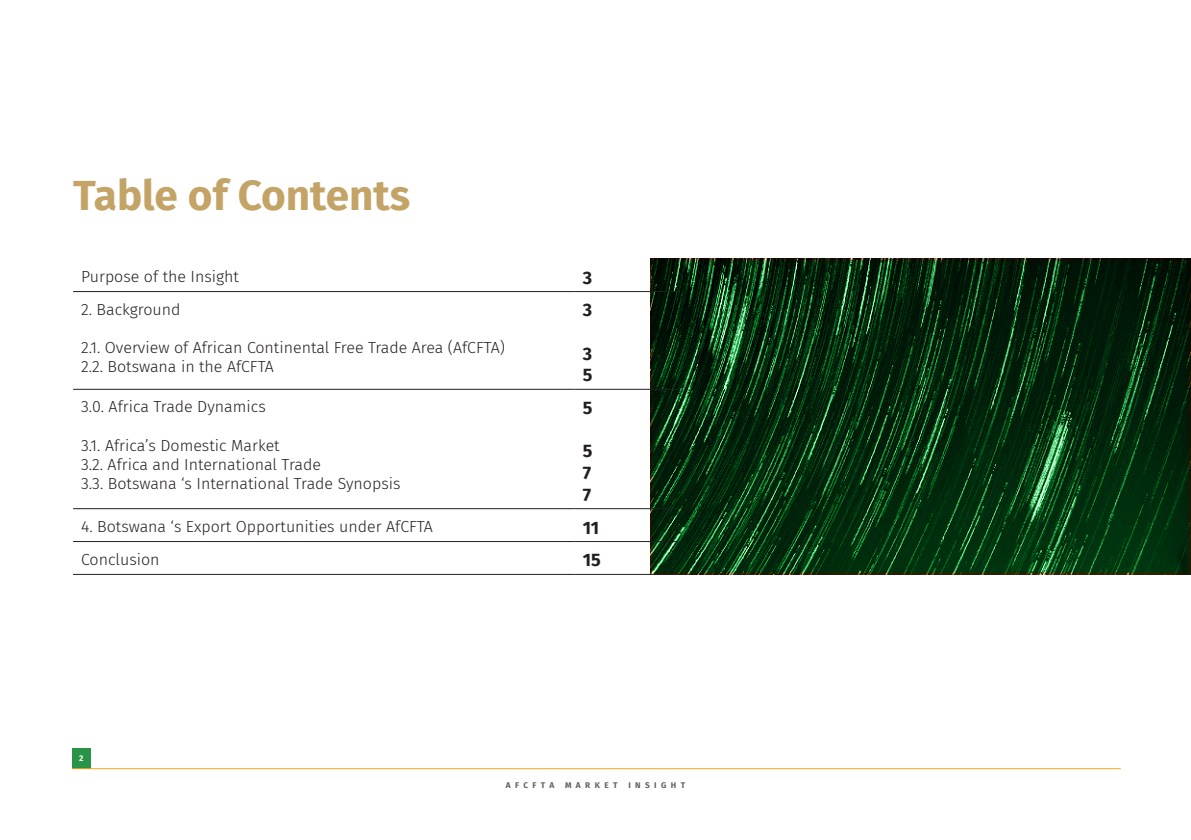
<style>
.page{position:relative;width:1191px;height:840px;background:#fff}
.page>*{position:absolute;margin:0;border:0;box-sizing:border-box;transform-origin:0 0}
.t1{font:700 42.2px "Fira Sans";color:#c3a466}
.t2{font:700 18px/21.6px "Fira Sans";color:#231f20}
.t3{font:300 16px/19.2px "Fira Sans";color:#231f20}
.t4{font:700 8.2px "Fira Sans";letter-spacing:.535em;color:#645f60}
.t5{font:700 8.2px "Fira Sans";color:#fff}
</style>
<div class="page">
<div style="left:72px;top:747px;width:19px;height:20px;background:#299347"></div>
<hr style="left:72px;top:767px;width:1048px;height:1px;background:#f4a51f">
<img style="left:650px;top:258px;width:541px;height:316px">
<hr style="left:73px;top:291px;width:501px;height:1px;background:#231f20">
<hr style="left:574px;top:291px;width:104px;height:1px;background:#231f20">
<hr style="left:73px;top:389px;width:501px;height:1px;background:#231f20">
<hr style="left:574px;top:389px;width:104px;height:1px;background:#231f20">
<hr style="left:73px;top:508px;width:501px;height:1px;background:#231f20">
<hr style="left:574px;top:508px;width:104px;height:1px;background:#231f20">
<hr style="left:73px;top:541px;width:501px;height:1px;background:#231f20">
<hr style="left:574px;top:541px;width:104px;height:1px;background:#231f20">
<hr style="left:73px;top:573px;width:501px;height:1px;background:#231f20">
<hr style="left:574px;top:573px;width:104px;height:1px;background:#231f20">
<h1 class="t1" style="left:73px;top:159px;width:339px">Table of Contents</h1>
<p class="t3" style="left:81px;top:266px;width:159px">Purpose of the Insight</p>
<p class="t2" style="left:582px;top:265px;width:11px">3</p>
<p class="t3" style="left:81px;top:299px;width:101px">2. Background</p>
<p class="t3" style="left:81px;top:337px;width:425px">2.1. Overview of African Continental Free Trade Area (AfCFTA)<br>2.2. Botswana in the AfCFTA</p>
<p class="t2" style="left:582px;top:298px;width:11px">3</p>
<p class="t2" style="left:582px;top:341px;width:11px">3<br>5</p>
<p class="t3" style="left:81px;top:397px;width:186px">3.0. Africa Trade Dynamics</p>
<p class="t3" style="left:81px;top:435px;width:321px">3.1. Africa’s Domestic Market<br>3.2. Africa and International Trade<br>3.3. Botswana ‘s International Trade Synopsis</p>
<p class="t2" style="left:582px;top:395px;width:11px">5</p>
<p class="t2" style="left:582px;top:439px;width:11px;text-align:justify">5<br>7<br>7</p>
<p class="t3" style="left:81px;top:516px;width:353px">4. Botswana ‘s Export Opportunities under AfCFTA</p>
<p class="t2" style="left:582px;top:515px;width:18px">11</p>
<p class="t3" style="left:81px;top:549px;width:80px">Conclusion</p>
<p class="t2" style="left:582px;top:547px;width:19px">15</p>
<p class="t5" style="left:79px;top:751px;width:6px">2</p>
<p class="t4" style="left:506px;top:777px;width:50px">AFCFTA</p>
<p class="t4" style="left:565px;top:777px;width:54px">MARKET</p>
<p class="t4" style="left:628px;top:777px;width:58px">INSIGHT</p>
</div>
